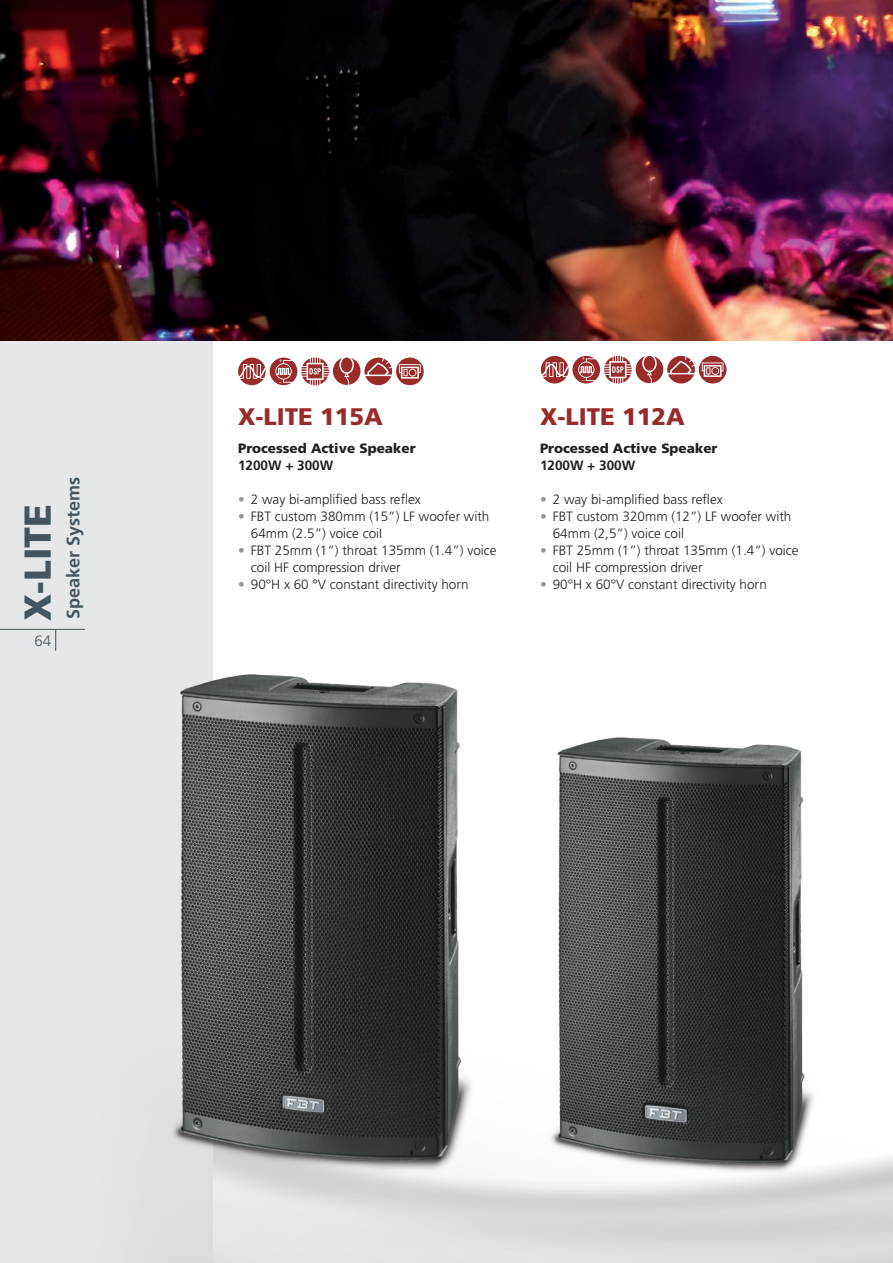
<style>
.page{position:relative;width:893px;height:1263px;background:#fff}
.page>*{position:absolute;margin:0;border:0;box-sizing:border-box;transform-origin:0 0}
.t1{font:900 37.5px "Frutiger";color:#45555f}
.t2{font:900 24px "Frutiger";color:#992c2a}
.t3{font:700 18px "Frutiger";color:#45555f}
.t4{font:300 15px "Frutiger";color:#45555f}
.t5{font:300 13.5px/17px "Frutiger";color:#231f20}
.t6{font:900 13.5px "Frutiger";color:#231f20}
.t7{font:700 13.5px "Frutiger";color:#231f20}
.s1{color:#939598}
</style>
<div class="page">
<div style="left:0;top:340px;width:213px;height:923px;background:#e6e7e9"></div>
<img style="left:0;top:0;width:893px;height:340px">
<svg style="left:238px;top:358px;width:186px;height:27px"></svg>
<svg style="left:541px;top:356px;width:185px;height:27px"></svg>
<img style="left:498px;top:737px;width:339px;height:482px">
<img style="left:117px;top:674px;width:396px;height:519px">
<svg style="left:55px;top:630px;width:1px;height:21px"></svg>
<hr style="left:0;top:629px;width:85px;height:1px;background:#45555f">
<h1 class="t1" style="left:15px;top:621px;width:118px;rotate:-90deg">X-LITE</h1>
<p class="t4" style="left:34px;top:632px;width:18px">64</p>
<h3 class="t3" style="left:63px;top:619px;width:144px;rotate:-90deg">Speaker Systems</h3>
<h2 class="t2" style="left:238px;top:402px;width:146px">X-LITE 115A</h2>
<h2 class="t2" style="left:540px;top:402px;width:146px">X-LITE 112A</h2>
<p class="t6" style="left:238px;top:440px;width:179px">Processed Active Speaker</p>
<p class="t7" style="left:238px;top:457px;width:97px">1200W + 300W</p>
<p class="t5" style="left:238px;top:491px;width:184px"><span class="s1">•</span> 2 way bi-amplified bass reflex</p>
<p class="t5" style="left:251px;top:508px;width:240px;text-indent:-13px"><span class="s1">•</span> FBT custom 380mm (15”) LF woofer with<br>64mm (2.5”) voice coiI</p>
<p class="t5" style="left:251px;top:542px;width:247px;text-indent:-13px"><span class="s1">•</span> FBT 25mm (1”) throat 135mm (1.4”) voice coil HF compression driver</p>
<p class="t5" style="left:238px;top:576px;width:232px"><span class="s1">•</span> 90°H x 60 °V constant directivity horn</p>
<p class="t6" style="left:540px;top:440px;width:179px">Processed Active Speaker</p>
<p class="t7" style="left:540px;top:457px;width:97px">1200W + 300W</p>
<p class="t5" style="left:540px;top:491px;width:184px"><span class="s1">•</span> 2 way bi-amplified bass reflex</p>
<p class="t5" style="left:553px;top:508px;width:240px;text-indent:-13px"><span class="s1">•</span> FBT custom 320mm (12”) LF woofer with<br>64mm (2,5”) voice coil</p>
<p class="t5" style="left:553px;top:542px;width:247px;text-indent:-13px"><span class="s1">•</span> FBT 25mm (1”) throat 135mm (1.4”) voice coil HF compression driver</p>
<p class="t5" style="left:540px;top:576px;width:228px"><span class="s1">•</span> 90°H x 60°V constant directivity horn</p>
</div>
